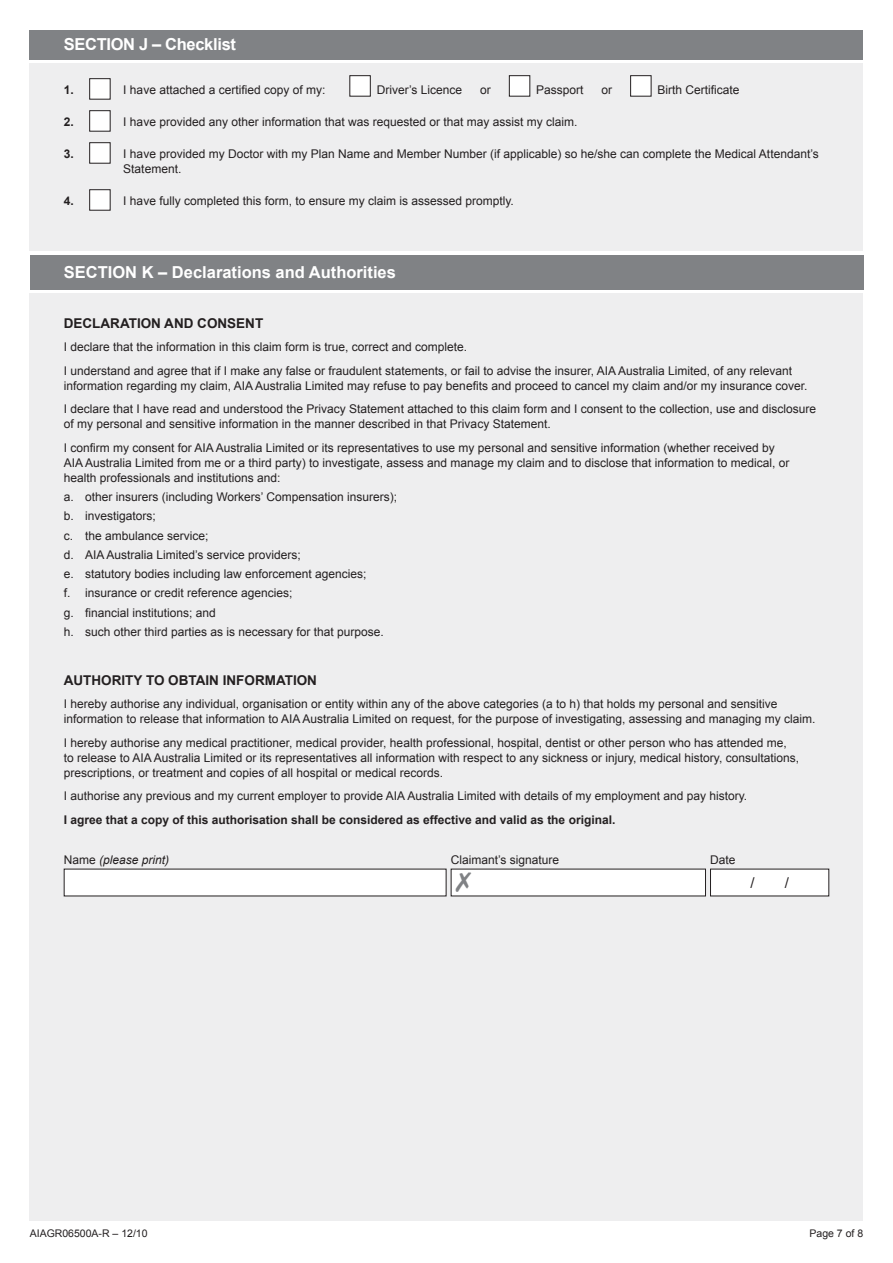
<style>
.page{position:relative;width:893px;height:1263px;background:#fff}
.page>*{position:absolute;margin:0;border:0;box-sizing:border-box;transform-origin:0 0}
.t1{font:700 16.5px "Arial";color:#fff}
.t2{font:700 16.5px "Arial";letter-spacing:-.02em;color:#fff}
.t3{font:15px "Arial";color:#231f20}
.t4{font:700 13.5px "Arial";color:#231f20}
.t5{font:12px/19.2px "Arial";color:#231f20}
.t6{font:700 12px "Arial";color:#231f20}
.t7{font:italic 12px "Arial";color:#231f20}
.t8{font:10.5px "Arial";color:#231f20}
.s1{font-style:normal}
</style>
<div class="page">
<div style="left:30px;top:30px;width:833px;height:30px;background:#808285"></div>
<div style="left:30px;top:64px;width:833px;height:187px;background:#eeeeef"></div>
<div style="left:90px;top:79px;width:20px;height:20px;background:#fff"></div>
<div style="left:89px;top:78px;width:22px;height:22px;border:1px solid #231f20"></div>
<div style="left:350px;top:76px;width:20px;height:20px;background:#fff"></div>
<div style="left:349px;top:75px;width:22px;height:22px;border:1px solid #231f20"></div>
<div style="left:509px;top:76px;width:21px;height:20px;background:#fff"></div>
<div style="left:509px;top:75px;width:21px;height:22px;border:1px solid #231f20"></div>
<div style="left:631px;top:76px;width:20px;height:20px;background:#fff"></div>
<div style="left:630px;top:75px;width:21px;height:22px;border:1px solid #231f20"></div>
<div style="left:90px;top:111px;width:20px;height:20px;background:#fff"></div>
<div style="left:89px;top:110px;width:22px;height:22px;border:1px solid #231f20"></div>
<div style="left:90px;top:143px;width:20px;height:20px;background:#fff"></div>
<div style="left:89px;top:142px;width:22px;height:22px;border:1px solid #231f20"></div>
<div style="left:90px;top:190px;width:20px;height:20px;background:#fff"></div>
<div style="left:89px;top:189px;width:22px;height:22px;border:1px solid #231f20"></div>
<div style="left:30px;top:293px;width:833px;height:927px;background:#eeeeef"></div>
<div style="left:30px;top:255px;width:833px;height:34px;background:#808285"></div>
<div style="left:64px;top:869px;width:382px;height:27px;background:#fff"></div>
<div style="left:451px;top:869px;width:254px;height:27px;background:#fff"></div>
<div style="left:710px;top:869px;width:119px;height:27px;background:#fff"></div>
<h1 class="t2" style="left:64px;top:34px;width:174px">SECTION J – Checklist</h1>
<p class="t6" style="left:64px;top:81px;width:12px">1.</p>
<p class="t5" style="left:123px;top:80px;width:204px">I have attached a certified copy of my:</p>
<p class="t5" style="left:377px;top:80px;width:87px">Driver’s Licence</p>
<p class="t5" style="left:480px;top:80px;width:12px">or</p>
<p class="t5" style="left:536px;top:80px;width:49px">Passport</p>
<p class="t5" style="left:602px;top:80px;width:12px">or</p>
<p class="t5" style="left:657px;top:80px;width:84px">Birth Certificate</p>
<p class="t6" style="left:64px;top:113px;width:12px">2.</p>
<p class="t5" style="left:123px;top:112px;width:456px">I have provided any other information that was requested or that may assist my claim.</p>
<p class="t6" style="left:64px;top:145px;width:12px">3.</p>
<p class="t5" style="left:123px;top:146px;width:697px;line-height:15px">I have provided my Doctor with my Plan Name and Member Number (if applicable) so he/she can complete the Medical Attendant’s<br>Statement.</p>
<p class="t6" style="left:64px;top:192px;width:12px">4.</p>
<p class="t5" style="left:123px;top:191px;width:392px">I have fully completed this form, to ensure my claim is assessed promptly.</p>
<h1 class="t1" style="left:64px;top:261px;width:334px">SECTION K – Declarations and Authorities</h1>
<p class="t4" style="left:64px;top:314px;width:201px">DECLARATION AND CONSENT</p>
<p class="t5" style="left:64px;top:335px;width:730px;line-height:23.5px">I declare that the information in this claim form is true, correct and complete.<br>I understand and agree that if I make any false or fraudulent statements, or fail to advise the insurer, AIA Australia Limited, of any relevant</p>
<p class="t5" style="left:64px;top:374px;width:754px;line-height:23.5px">information regarding my claim, AIA Australia Limited may refuse to pay benefits and proceed to cancel my claim and/or my insurance cover.<br>I declare that I have read and understood the Privacy Statement attached to this claim form and I consent to the collection, use and disclosure</p>
<p class="t5" style="left:64px;top:412px;width:712px;line-height:23.5px">of my personal and sensitive information in the manner described in that Privacy Statement.<br>I confirm my consent for AIA Australia Limited or its representatives to use my personal and sensitive information (whether received by</p>
<p class="t5" style="left:64px;top:455px;width:727px;line-height:15px">AIA Australia Limited from me or a third party) to investigate, assess and manage my claim and to disclose that information to medical, or health professionals and institutions and:</p>
<p class="t5" style="left:64px;top:487px;width:335px">a. other insurers (including Workers’ Compensation insurers); b. investigators;<br>c. the ambulance service;<br>d. AIA Australia Limited’s service providers;<br>e. statutory bodies including law enforcement agencies;<br>f. insurance or credit reference agencies;<br>g. financial institutions; and<br>h. such other third parties as is necessary for that purpose.</p>
<p class="t4" style="left:64px;top:671px;width:255px">AUTHORITY TO OBTAIN INFORMATION</p>
<p class="t5" style="left:64px;top:697px;width:753px;line-height:15px">I hereby authorise any individual, organisation or entity within any of the above categories (a to h) that holds my personal and sensitive information to release that information to AIA Australia Limited on request, for the purpose of investigating, assessing and managing my claim.</p>
<p class="t5" style="left:64px;top:735px;width:737px;line-height:15px">I hereby authorise any medical practitioner, medical provider, health professional, hospital, dentist or other person who has attended me, to release to AIA Australia Limited or its representatives all information with respect to any sickness or injury, medical history, consultations, prescriptions, or treatment and copies of all hospital or medical records.</p>
<p class="t5" style="left:64px;top:787px;width:685px">I authorise any previous and my current employer to provide AIA Australia Limited with details of my employment and pay history.</p>
<p class="t6" style="left:64px;top:812px;width:553px">I agree that a copy of this authorisation shall be considered as effective and valid as the original.</p>
<p class="t7" style="left:64px;top:852px;width:107px"><span class="s1">Name</span> (please print)</p>
<p class="t5" style="left:451px;top:851px;width:110px">Claimant’s signature</p>
<p class="t5" style="left:710px;top:851px;width:27px">Date</p>
<p class="t3" style="left:750px;top:873px;width:6px">/</p>
<p class="t3" style="left:785px;top:873px;width:6px">/</p>
<p class="t8" style="left:30px;top:1227px;width:119px">AIAGR06500A-R – 12/10</p>
<p class="t8" style="left:809px;top:1227px;width:55px">Page 7 of 8</p>
</div>
